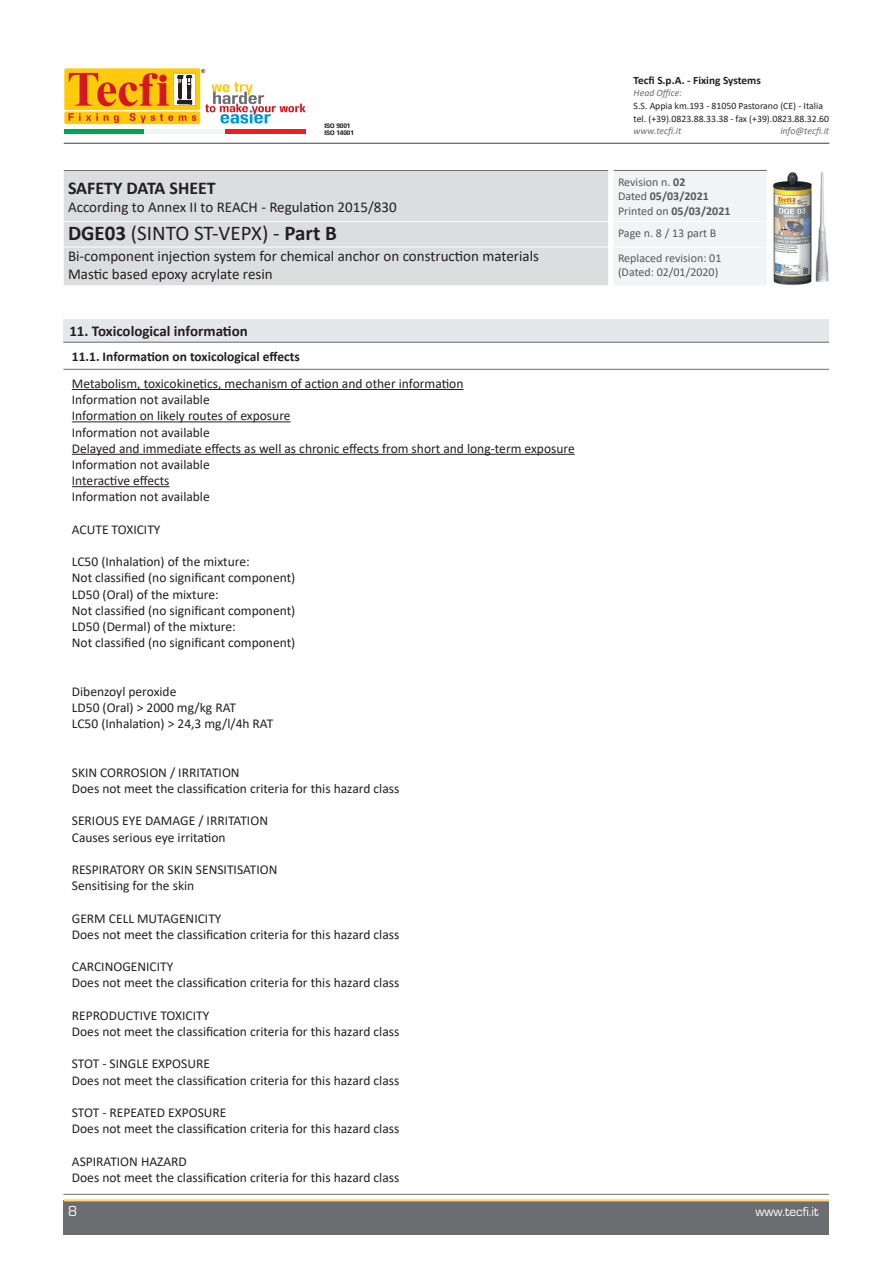
<style>
.page{position:relative;width:893px;height:1263px;background:#fff}
.page>*{position:absolute;margin:0;border:0;box-sizing:border-box;transform-origin:0 0}
.t1{font:21px "Calibri";color:#231f20}
.t2{font:700 18px "Calibri";color:#231f20}
.t3{font:15px/18px "Calibri";color:#231f20}
.t4{font:700 15px "Calibri";color:#231f20}
.t5{font:15px "Eurostile";color:#fff}
.t6{font:13.5px/16.2px "Calibri";color:#231f20}
.t7{font:700 13.5px "Calibri";color:#231f20}
.t8{font:13.5px "Eurostile";color:#fff}
.t9{font:12px/14.4px "Calibri";color:#57585a}
.t10{font:700 11.25px "Calibri";color:#231f20}
.t11{font:9.75px/12.8px "Calibri";color:#231f20}
.t12{font:italic 9.75px "Calibri";color:#6c6d70}
.t13{font:700 6px/7.2px "DDTW00";color:#231f20}
.s1{font-weight:700}
</style>
<div class="page">
<div style="left:64px;top:1200px;width:765px;height:34px;background:#6c6d70"></div>
<hr style="left:64px;top:1199px;width:765px;height:2px;background:#fed772">
<div style="left:64px;top:171px;width:544px;height:114px;background:#dcdddf"></div>
<hr style="left:64px;top:170px;width:544px;height:1px;background:#6c6d70">
<hr style="left:64px;top:221px;width:544px;height:1px;background:#fff">
<hr style="left:64px;top:247px;width:544px;height:1px;background:#fff">
<img style="left:773px;top:172px;width:56px;height:113px">
<div style="left:614px;top:171px;width:153px;height:114px;background:#f2f3f4"></div>
<hr style="left:614px;top:170px;width:153px;height:1px;background:#6c6d70">
<hr style="left:614px;top:221px;width:153px;height:1px;background:#fff">
<hr style="left:614px;top:247px;width:153px;height:1px;background:#fff">
<div style="left:64px;top:68px;width:136px;height:42px;background:#feca0a;border-radius:2px"></div>
<div style="left:64px;top:111px;width:136px;height:13px;background:#feca0a;border-radius:2px"></div>
<svg style="left:68px;top:69px;width:238px;height:55px"></svg>
<hr style="left:64px;top:130px;width:81px;height:4px;background:#00a54f">
<hr style="left:145px;top:130px;width:80px;height:4px;background:#eff6f9">
<hr style="left:225px;top:130px;width:81px;height:4px;background:#ee1d23">
<hr style="left:64px;top:143px;width:765px;height:1px;background:#6c6d70">
<div style="left:63px;top:319px;width:766px;height:23px;background:#e6e7e9"></div>
<hr style="left:63px;top:342px;width:766px;height:1px;background:#6c6d70">
<hr style="left:63px;top:369px;width:766px;height:1px;background:#6c6d70">
<hr style="left:63px;top:1194px;width:766px;height:1px;background:#6c6d70">
<hr style="left:72px;top:389px;width:391px;height:1px;background:#231f20">
<hr style="left:72px;top:421px;width:219px;height:1px;background:#231f20">
<hr style="left:72px;top:454px;width:503px;height:1px;background:#231f20">
<hr style="left:72px;top:486px;width:98px;height:1px;background:#231f20">
<p class="t13" style="left:324px;top:122px;width:31px">ISO 9001<br>ISO 14001</p>
<h2 class="t2" style="left:68px;top:175px;width:149px">SAFETY DATA SHEET</h2>
<p class="t3" style="left:68px;top:197px;width:330px">According to Annex II to REACH - Regulation 2015/830</p>
<h1 class="t1" style="left:68px;top:219px;width:270px"><span class="s1">DGE03</span> (SINTO ST-VEPX) - <span class="s1">Part B</span></h1>
<p class="t3" style="left:68px;top:246px;width:472px">Bi-component injection system for chemical anchor on construction materials<br>Mastic based epoxy acrylate resin</p>
<p class="t4" style="left:69px;top:321px;width:180px">11. Toxicological information</p>
<p class="t7" style="left:72px;top:347px;width:230px">11.1. Information on toxicological effects</p>
<p class="t6" style="left:72px;top:375px;width:504px">Metabolism, toxicokinetics, mechanism of action and other information<br>Information not available<br>Information on likely routes of exposure<br>Information not available<br>Delayed and immediate effects as well as chronic effects from short and long-term exposure Information not available<br>Interactive effects<br>Information not available</p>
<p class="t6" style="left:72px;top:521px;width:90px">ACUTE TOXICITY</p>
<p class="t6" style="left:72px;top:553px;width:225px">LC50 (Inhalation) of the mixture:<br>Not classified (no significant component)<br>LD50 (Oral) of the mixture:<br>Not classified (no significant component)<br>LD50 (Dermal) of the mixture:<br>Not classified (no significant component)</p>
<p class="t6" style="left:72px;top:683px;width:203px">Dibenzoyl peroxide<br>LD50 (Oral) &gt; 2000 mg/kg RAT<br>LC50 (Inhalation) &gt; 24,3 mg/l/4h RAT</p>
<p class="t6" style="left:72px;top:764px;width:329px">SKIN CORROSION / IRRITATION<br>Does not meet the classification criteria for this hazard class</p>
<p class="t6" style="left:72px;top:812px;width:198px">SERIOUS EYE DAMAGE / IRRITATION<br>Causes serious eye irritation</p>
<p class="t6" style="left:72px;top:861px;width:207px">RESPIRATORY OR SKIN SENSITISATION<br>Sensitising for the skin</p>
<p class="t6" style="left:72px;top:910px;width:329px">GERM CELL MUTAGENICITY<br>Does not meet the classification criteria for this hazard class</p>
<p class="t6" style="left:72px;top:958px;width:329px">CARCINOGENICITY<br>Does not meet the classification criteria for this hazard class</p>
<p class="t6" style="left:72px;top:1007px;width:329px">REPRODUCTIVE TOXICITY<br>Does not meet the classification criteria for this hazard class</p>
<p class="t6" style="left:72px;top:1055px;width:329px">STOT - SINGLE EXPOSURE<br>Does not meet the classification criteria for this hazard class</p>
<p class="t6" style="left:72px;top:1104px;width:329px">STOT - REPEATED EXPOSURE<br>Does not meet the classification criteria for this hazard class</p>
<p class="t6" style="left:72px;top:1153px;width:329px">ASPIRATION HAZARD<br>Does not meet the classification criteria for this hazard class</p>
<p class="t10" style="left:634px;top:72px;width:129px">Tecfi S.p.A. - Fixing Systems</p>
<p class="t12" style="left:634px;top:86px;width:50px">Head Office:</p>
<p class="t11" style="left:634px;top:99px;width:197px">S.S. Appia km.193 - 81050 Pastorano (CE) - Italia tel. (+39).0823.88.33.38 - fax (+39).0823.88.32.60</p>
<p class="t12" style="left:634px;top:124px;width:49px">www.tecfi.it</p>
<p class="t12" style="left:780px;top:124px;width:50px">info@tecfi.it</p>
<p class="t9" style="left:618px;top:175px;width:114px">Revision n. <span class="s1">02<br></span>Dated <span class="s1">05/03/2021<br></span>Printed on <span class="s1">05/03/2021</span></p>
<p class="t9" style="left:618px;top:220px;width:105px;line-height:24.8px">Page n. 8 / 13 part B<br>Replaced revision: 01</p>
<p class="t9" style="left:618px;top:264px;width:102px">(Dated: 02/01/2020)</p>
<p class="t5" style="left:68px;top:1203px;width:11px">8</p>
<p class="t8" style="left:755px;top:1204px;width:65px">www.tecfi.it</p>
</div>
